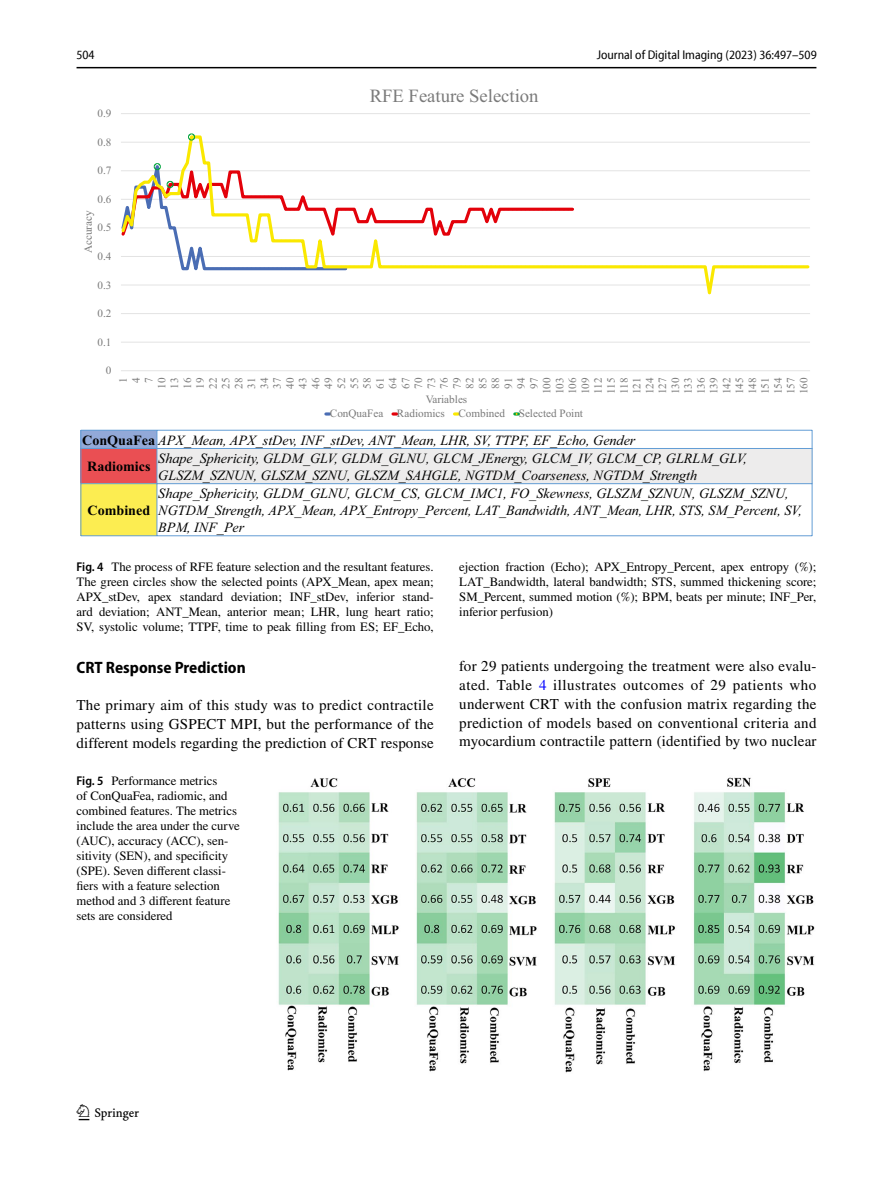
<style>
.page{position:relative;width:893px;height:1187px;background:#fff}
.page>*{position:absolute;margin:0;border:0;box-sizing:border-box;transform-origin:0 0}
.t1{font:22.5px "Springnew Regular 2";color:#000}
.t2{font:18.6px "Times New Roman";color:#7a7a7a}
.t3{font:700 semi-condensed 16.5px "Myriad Pro";color:#000}
.t4{font:15px/18.8px "STIX";letter-spacing:.005em;color:#000;text-align:justify}
.t5{font:italic 14.1px/17px "Times New Roman";color:#000}
.t6{font:700 14.1px "Times New Roman";color:#000}
.t7{font:12.75px/15px "STIX";color:#000;text-align:justify}
.t8{font:semi-condensed 12.75px "Myriad Pro Unic";color:#000}
.t9{font:11.25px/12.9px "Times New Roman";color:#7a7a7a;text-align:right}
.s1{font-weight:700;font-style:normal}
.s2{font-family:"Myriad Pro";font-weight:600;font-stretch:semi-condensed}
.s3{color:#00f}
</style>
<div class="page">
<hr style="left:77px;top:67px;width:739px;height:1px;background:#000">
<hr style="left:121px;top:342px;width:689px;height:1px;background:#e3e3e3">
<hr style="left:121px;top:313px;width:689px;height:1px;background:#e3e3e3">
<hr style="left:121px;top:113px;width:689px;height:1px;background:#e3e3e3">
<hr style="left:121px;top:370px;width:689px;height:1px;background:#e3e3e3">
<svg style="left:121px;top:134px;width:689px;height:161px"></svg>
<svg style="left:121px;top:146px;width:585px;height:138px"></svg>
<svg style="left:713px;top:266px;width:96px;height:1px"></svg>
<svg style="left:195px;top:136px;width:6px;height:2px"></svg>
<div style="left:188px;top:133px;width:7px;height:8px;border:6px solid #00a43c;border-radius:50%"></div>
<svg style="left:393px;top:412px;width:4px;height:3px"></svg>
<svg style="left:454px;top:412px;width:4px;height:3px"></svg>
<div style="left:81px;top:430px;width:76px;height:18px;background:#92a9d8"></div>
<div style="left:157px;top:448px;width:655px;height:35px;background:#edecec"></div>
<svg style="left:82px;top:449px;width:75px;height:86px;background:#f3ad53"></svg>
<hr style="left:157px;top:430px;width:1px;height:106px;background:#639dd5">
<hr style="left:81px;top:448px;width:731px;height:1px;background:#639dd5">
<hr style="left:81px;top:483px;width:731px;height:1px;background:#639dd5">
<hr style="left:81px;top:430px;width:1px;height:106px;background:#639dd5">
<hr style="left:812px;top:430px;width:1px;height:106px;background:#639dd5">
<hr style="left:81px;top:430px;width:731px;height:1px;background:#639dd5">
<hr style="left:81px;top:535px;width:731px;height:1px;background:#639dd5">
<img style="left:278px;top:777px;width:537px;height:296px">
<p class="t8" style="left:77px;top:50px;width:20px">504</p>
<p class="t8" style="left:597px;top:50px;width:221px">Journal of Digital Imaging (2023) 36:497–509</p>
<p class="t9" style="left:97px;top:108px;width:15px">0.9</p>
<p class="t9" style="left:97px;top:136px;width:15px">0.8</p>
<p class="t9" style="left:97px;top:165px;width:15px">0.7</p>
<p class="t9" style="left:97px;top:194px;width:15px">0.6</p>
<p class="t9" style="left:83px;top:253px;width:44px;rotate:-90deg">A ycarucc</p>
<p class="t9" style="left:97px;top:222px;width:15px">0.5</p>
<p class="t9" style="left:97px;top:251px;width:15px">0.4</p>
<p class="t9" style="left:97px;top:279px;width:15px">0.3</p>
<p class="t9" style="left:97px;top:308px;width:15px">0.2</p>
<p class="t9" style="left:97px;top:336px;width:15px">0.1</p>
<h2 class="t2" style="left:370px;top:89px;width:170px">RFE Feature Selection</h2>
<p class="t9" style="left:106px;top:365px;width:7px">0</p>
<p class="t9" style="left:118px;top:394px;width:18px;rotate:-90deg">1<br>4<br>7<br>10<br>13<br>16<br>19<br>22<br>25<br>28<br>31<br>34<br>37<br>40<br>43<br>46<br>49<br>52<br>55<br>58<br>61<br>64<br>67<br>70<br>73<br>76<br>79<br>82<br>85<br>88<br>91<br>94<br>97<br>100<br>103<br>106<br>109<br>112<br>115<br>118<br>121<br>124<br>127<br>130<br>133<br>136<br>139<br>142<br>145<br>148<br>151<br>154<br>157<br>160</p>
<p class="t9" style="left:426px;top:394px;width:43px">Variables</p>
<p class="t9" style="left:330px;top:408px;width:255px">ConQuaFea Radiomics Combined Selected Point</p>
<p class="t5" style="left:87px;top:426px;width:550px;line-height:26.7px;text-indent:-5px"><span class="s1">ConQuaFea</span> APX_Mean, APX_stDev, INF_stDev, ANT_Mean, LHR, SV, TTPF, EF_Echo, Gender<br><span class="s1">Radiomics</span></p>
<p class="t5" style="left:158px;top:449px;width:590px">Shape_Sphericity, GLDM_GLV, GLDM_GLNU, GLCM_JEnergy, GLCM_IV, GLCM_CP, GLRLM_GLV,<br>GLSZM_SZNUN, GLSZM_SZNU, GLSZM_SAHGLE, NGTDM_Coarseness, NGTDM_Strength</p>
<p class="t5" style="left:158px;top:484px;width:645px">Shape_Sphericity, GLDM_GLNU, GLCM_CS, GLCM_IMC1, FO_Skewness, GLSZM_SZNUN, GLSZM_SZNU,<br>NGTDM_Strength, APX_Mean, APX_Entropy_Percent, LAT_Bandwidth, ANT_Mean, LHR, STS, SM_Percent, SV,<br>BPM, INF_Per</p>
<p class="t6" style="left:88px;top:500px;width:64px">Combined</p>
<p class="t7" style="left:77px;top:560px;width:359px"><span class="s2">Fig. 4</span> The process of RFE feature selection and the resultant features.<br>The green circles show the selected points (APX_Mean, apex mean; APX_stDev, apex standard deviation; INF_stDev, inferior stand&shy;ard deviation; ANT_Mean, anterior mean; LHR, lung heart ratio; SV, systolic volume; TTPF, time to peak filling from ES; EF_Echo,</p>
<p class="t7" style="left:459px;top:560px;width:359px">ejection fraction (Echo); APX_Entropy_Percent, apex entropy (%); LAT_Bandwidth, lateral bandwidth; STS, summed thickening score; SM_Percent, summed motion (%); BPM, beats per minute; INF_Per, inferior perfusion)</p>
<p class="t3" style="left:77px;top:657px;width:171px">CRT Response Prediction</p>
<p class="t4" style="left:77px;top:696px;width:359px">The primary aim of this study was to predict contractile patterns using GSPECT MPI, but the performance of the different models regarding the prediction of CRT response</p>
<p class="t7" style="left:77px;top:774px;width:165px;text-align:left"><span class="s2">Fig. 5</span> Performance metrics<br>of ConQuaFea, radiomic, and combined features. The metrics include the area under the curve (AUC), accuracy (ACC), sen&shy;sitivity (SEN), and specificity (SPE). Seven different classi&shy;fiers with a feature selection method and 3 different feature sets are considered</p>
<p class="t4" style="left:459px;top:658px;width:359px">for 29 patients undergoing the treatment were also evalu&shy;ated. Table <span class="s3">4</span> illustrates outcomes of 29 patients who underwent CRT with the confusion matrix regarding the prediction of models based on conventional criteria and myocardium contractile pattern (identified by two nuclear</p>
<h1 class="t1" style="left:79px;top:1104px;width:62px">1 3</h1>
</div>
